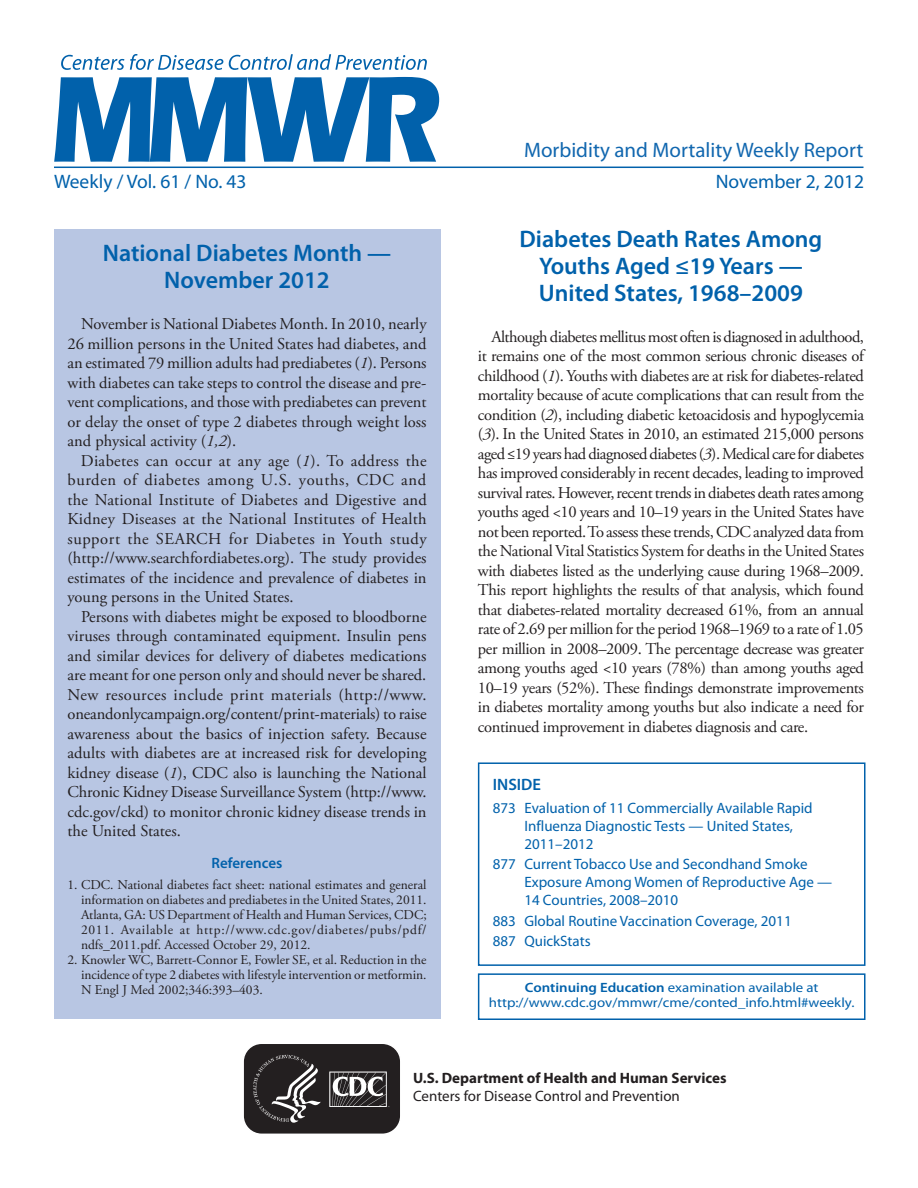
<style>
.page{position:relative;width:918px;height:1188px;background:#fff}
.page>*{position:absolute;margin:0;border:0;box-sizing:border-box;transform-origin:0 0}
.headline{font:600 24px/27px "Myriad Pro";color:#0161ab;text-align:center}
.t1{font:21px "Myriad Pro";color:#1167af}
.t2{font:19.5px "Myriad Pro";color:#0161ab}
.body_copy{font:16.5px/19.5px "Adobe Garamond Pro";color:#231f20;text-align:justify}
.inside{font:600 16.5px "Myriad Pro";color:#0161ab}
.toc_headline_to_999{font:15px/18px "Myriad Pro";color:#0161ab}
.t3{font:700 15px "Myriad Pro";color:#231f20}
.t4{font:15px "Myriad Pro";color:#231f20}
.t5{font:600 15px "Myriad Pro";color:#0161ab}
.t6{font:13.5px/15px "Adobe Garamond Pro";color:#231f20;text-align:justify}
.ce_callout_box{font:13.5px/15px "Myriad Pro";color:#0161ab;text-align:center;scale:1.1 1}
.s1{font-style:italic}
.s2{font-weight:600}
</style>
<div class="page">
<svg style="left:243px;top:1045px;width:157px;height:89px;background:#403c3d"></svg>
<hr style="left:54px;top:167px;width:810px;height:1px;background:#0161ab">
<svg style="left:54px;top:77px;width:385px;height:85px"></svg>
<svg style="left:61px;top:54px;width:366px;height:16px"></svg>
<div style="left:478px;top:762px;width:388px;height:204px;border:2px solid #0161ab"></div>
<div style="left:478px;top:973px;width:388px;height:47px;border:2px solid #0161ab"></div>
<div style="left:54px;top:230px;width:386px;height:789px;background:#b8c6e3"></div>
<p class="t1" style="left:524px;top:137px;width:341px">Morbidity and Mortality Weekly Report</p>
<p class="t2" style="left:54px;top:169px;width:194px">Weekly / Vol. 61 / No. 43</p>
<p class="t2" style="left:716px;top:169px;width:150px">November 2, 2012</p>
<p class="headline" style="left:103px;top:239px;width:290px">National Diabetes Month —<br>November 2012</p>
<p class="body_copy" style="left:68px;top:315px;width:361px;text-indent:13px">November is National Diabetes Month. In 2010, nearly 26 million persons in the United States had diabetes, and an estimated 79 million adults had prediabetes (<span class="s1">1</span>). Persons with diabetes can take steps to control the disease and pre&shy;vent complications, and those with prediabetes can prevent or delay the onset of type 2 diabetes through weight loss and physical activity (<span class="s1">1,2</span>).</p>
<p class="body_copy" style="left:68px;top:451px;width:361px;text-indent:13px">Diabetes can occur at any age (<span class="s1">1</span>). To address the burden of diabetes among U.S. youths, CDC and the National Institute of Diabetes and Digestive and Kidney Diseases at the National Institutes of Health support the SEARCH for Diabetes in Youth study (http://www.searchfordiabetes.org). The study provides estimates of the incidence and prevalence of diabetes in young persons in the United States.</p>
<p class="body_copy" style="left:68px;top:607px;width:361px;text-indent:13px">Persons with diabetes might be exposed to bloodborne viruses through contaminated equipment. Insulin pens and similar devices for delivery of diabetes medications are meant for one person only and should never be shared.<br>New resources include print materials (http://www. oneandonlycampaign.org/content/print-materials) to raise awareness about the basics of injection safety. Because adults with diabetes are at increased risk for developing kidney disease (<span class="s1">1</span>), CDC also is launching the National Chronic Kidney Disease Surveillance System (http://www. cdc.gov/ckd) to monitor chronic kidney disease trends in the United States.</p>
<p class="t5" style="left:212px;top:853px;width:72px">References</p>
<p class="t6" style="left:81px;top:878px;width:347px;text-indent:-14px">1. CDC. National diabetes fact sheet: national estimates and general information on diabetes and prediabetes in the United States, 2011.<br>Atlanta, GA: US Department of Health and Human Services, CDC; 2011. Available at http://www.cdc.gov/diabetes/pubs/pdf/ ndfs_2011.pdf. Accessed October 29, 2012.</p>
<p class="t6" style="left:81px;top:953px;width:347px;text-indent:-14px">2. Knowler WC, Barrett-Connor E, Fowler SE, et al. Reduction in the incidence of type 2 diabetes with lifestyle intervention or metformin.<br>N Engl J Med 2002;346:393–403.</p>
<p class="headline" style="left:520px;top:225px;width:304px">Diabetes Death Rates Among<br>Youths Aged ≤19 Years —<br>United States, 1968–2009</p>
<p class="body_copy" style="left:478px;top:327px;width:388px;text-indent:13px">Although diabetes mellitus most often is diagnosed in adulthood, it remains one of the most common serious chronic diseases of childhood (<span class="s1">1</span>). Youths with diabetes are at risk for diabetes-related mortality because of acute complications that can result from the condition (<span class="s1">2</span>), including diabetic ketoacidosis and hypoglycemia (<span class="s1">3</span>). In the United States in 2010, an estimated 215,000 persons aged ≤19 years had diagnosed diabetes (<span class="s1">3</span>). Medical care for diabetes has improved considerably in recent decades, leading to improved survival rates. However, recent trends in diabetes death rates among youths aged &lt;10 years and 10–19 years in the United States have not been reported. To assess these trends, CDC analyzed data from the National Vital Statistics System for deaths in the United States with diabetes listed as the underlying cause during 1968–2009.<br>This report highlights the results of that analysis, which found that diabetes-related mortality decreased 61%, from an annual rate of 2.69 per million for the period 1968–1969 to a rate of 1.05 per million in 2008–2009. The percentage decrease was greater among youths aged &lt;10 years (78%) than among youths aged 10–19 years (52%). These findings demonstrate improvements in diabetes mortality among youths but also indicate a need for continued improvement in diabetes diagnosis and care.</p>
<p class="inside" style="left:493px;top:774px;width:50px">INSIDE</p>
<p class="toc_headline_to_999" style="left:524px;top:799px;width:290px;text-indent:-32px">873 Evaluation of 11 Commercially Available Rapid<br>Influenza Diagnostic Tests — United States,<br>2011–2012</p>
<p class="toc_headline_to_999" style="left:524px;top:855px;width:309px;text-indent:-32px">877 Current Tobacco Use and Secondhand Smoke<br>Exposure Among Women of Reproductive Age —<br>14 Countries, 2008–2010</p>
<p class="toc_headline_to_999" style="left:493px;top:911px;width:300px">883 Global Routine Vaccination Coverage, 2011</p>
<p class="toc_headline_to_999" style="left:493px;top:931px;width:99px">887 QuickStats</p>
<p class="ce_callout_box" style="left:489px;top:980px;width:334px"><span class="s2">Continuing Education</span> examination available at http://www.cdc.gov/mmwr/cme/conted_info.html#weekly.</p>
<p class="t3" style="left:413px;top:1068px;width:315px">U.S. Department of Health and Human Services</p>
<p class="t4" style="left:413px;top:1087px;width:268px">Centers for Disease Control and Prevention</p>
</div>
